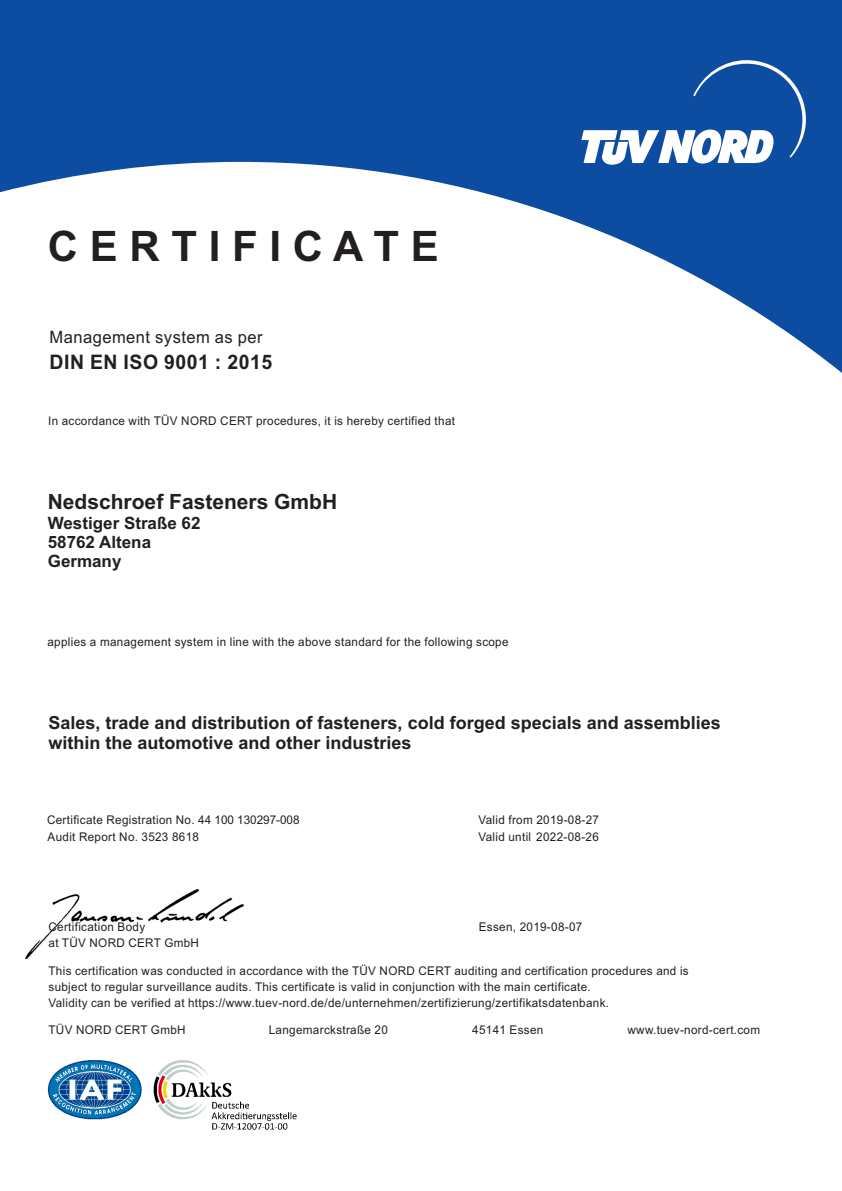
<style>
.page{position:relative;width:842px;height:1191px;background:#fff}
.page>*{position:absolute;margin:0;border:0;box-sizing:border-box;transform-origin:0 0}
.t1{font:700 42px "Arial";color:#231f20}
.t2{font:700 21px "Arial";color:#231f20}
.t3{font:700 20px "Arial";letter-spacing:.03em;color:#231f20}
.t4{font:700 18px/20.1px "Arial";color:#231f20}
.t5{font:700 17px/19px "Arial";color:#231f20}
.t6{font:17px "Arial";letter-spacing:.03em;color:#231f20}
.t7{font:12px/16.1px "Arial";letter-spacing:.03em;color:#231f20}
</style>
<div class="page">
<img style="left:25px;top:889px;width:219px;height:69px">
<img style="left:47px;top:1060px;width:250px;height:70px">
<svg style="left:0;top:0;width:842px;height:373px;fill:#0d4da1"></svg>
<svg style="left:581px;top:60px;width:225px;height:105px"></svg>
<h1 class="t1" style="left:48px;top:230px;width:393px">C E R T I F I C A T E</h1>
<h3 class="t6" style="left:49px;top:331px;width:215px">Management system as per</h3>
<h3 class="t3" style="left:49px;top:354px;width:224px">DIN EN ISO 9001 : 2015</h3>
<p class="t7" style="left:48px;top:413px;width:408px">In accordance with TÜV NORD CERT procedures, it is hereby certified that</p>
<h2 class="t2" style="left:48px;top:494px;width:291px">Nedschroef Fasteners GmbH</h2>
<h3 class="t5" style="left:48px;top:515px;width:154px">Westiger Straße 62<br>58762 Altena<br>Germany</h3>
<p class="t7" style="left:47px;top:635px;width:463px">applies a management system in line with the above standard for the following scope</p>
<h3 class="t4" style="left:49px;top:714px;width:674px">Sales, trade and distribution of fasteners, cold forged specials and assemblies within the automotive and other industries</h3>
<p class="t7" style="left:47px;top:813px;width:254px">Certificate Registration No. 44 100 130297-008<br>Audit Report No. 3523 8618</p>
<p class="t7" style="left:478px;top:813px;width:122px">Valid from 2019-08-27<br>Valid until 2022-08-26</p>
<p class="t7" style="left:479px;top:920px;width:105px">Essen, 2019-08-07</p>
<p class="t7" style="left:49px;top:964px;width:642px">This certification was conducted in accordance with the TÜV NORD CERT auditing and certification procedures and is subject to regular surveillance audits. This certificate is valid in conjunction with the main certificate.<br>Validity can be verified at https://www.tuev-nord.de/de/unternehmen/zertifizierung/zertifikatsdatenbank.</p>
<p class="t7" style="left:49px;top:920px;width:152px">Certification Body<br>at TÜV NORD CERT GmbH</p>
<p class="t7" style="left:49px;top:1022px;width:139px">TÜV NORD CERT GmbH</p>
<p class="t7" style="left:269px;top:1022px;width:121px">Langemarckstraße 20</p>
<p class="t7" style="left:472px;top:1022px;width:73px">45141 Essen</p>
<p class="t7" style="left:627px;top:1022px;width:134px">www.tuev-nord-cert.com</p>
</div>
